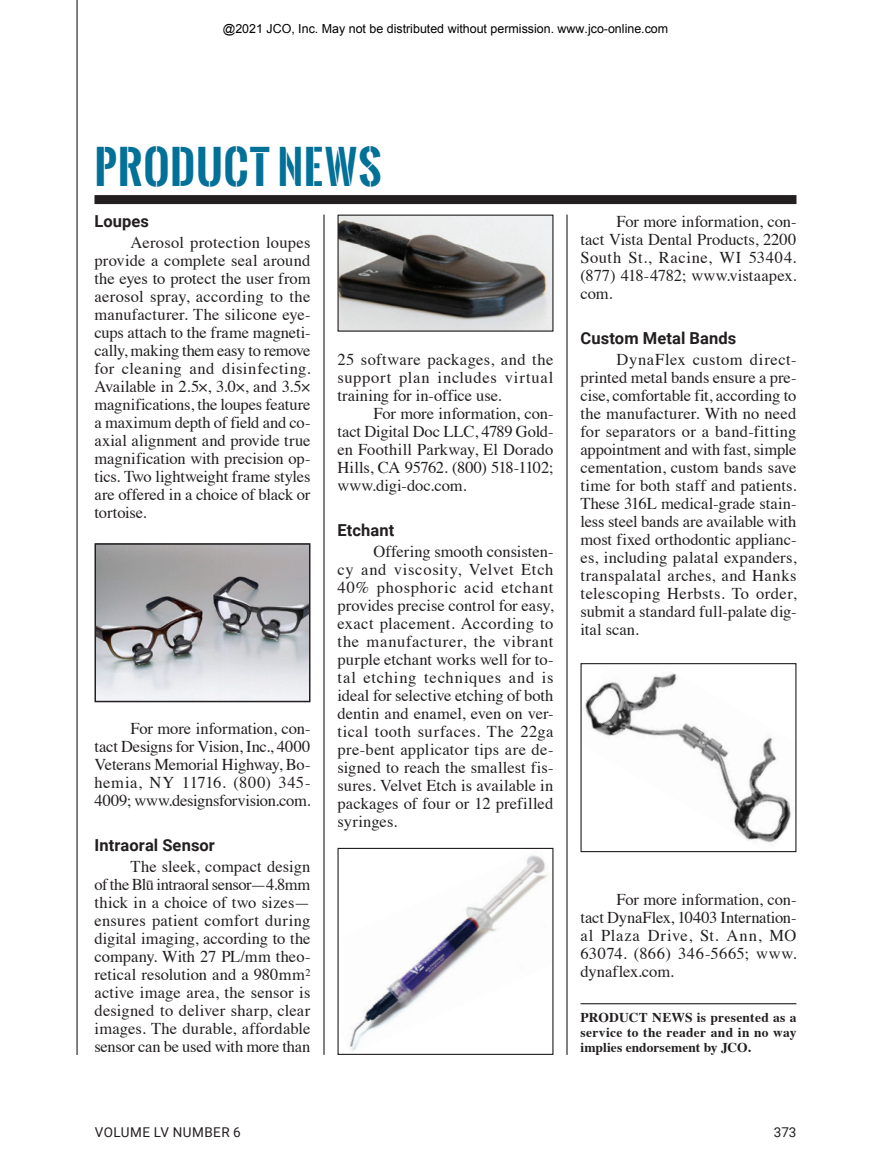
<style>
.page{position:relative;width:891px;height:1175px;background:#fff}
.page>*{position:absolute;margin:0;border:0;box-sizing:border-box;transform-origin:0 0}
.t1{font:700 45px "Oswald Stencil";letter-spacing:.02em;color:#037098}
.t2{font:16.5px/18px "Times";letter-spacing:.005em;color:#231f20;text-align:justify}
.t3{font:700 16.5px "Roboto";letter-spacing:.005em;color:#231f20}
.t4{font:700 13.5px/15px "Times";letter-spacing:.015em;color:#231f20;text-align:justify}
.t5{font:13.5px "Roboto";letter-spacing:.035em;color:#231f20}
.t6{font:12.45px "Arial";color:#000}
</style>
<div class="page">
<hr style="left:580px;top:1003px;width:216px;height:1px;background:#231f20">
<img style="left:340px;top:216px;width:212px;height:114px">
<div style="left:338px;top:214px;width:216px;height:118px;border:1px solid #231f20"></div>
<img style="left:585px;top:673px;width:206px;height:170px">
<div style="left:580px;top:663px;width:216px;height:189px;border:1px solid #231f20"></div>
<img style="left:349px;top:855px;width:199px;height:196px">
<img style="left:97px;top:546px;width:210px;height:153px">
<div style="left:94px;top:543px;width:216px;height:159px;border:2px solid #231f20"></div>
<div style="left:94px;top:195px;width:702px;height:9px;background:#231f20"></div>
<hr style="left:566px;top:214px;width:2px;height:840px;background:#231f20">
<hr style="left:323px;top:214px;width:2px;height:840px;background:#231f20">
<hr style="left:76px;top:0;width:2px;height:1054px;background:#231f20">
<p class="t6" style="left:223px;top:20px;width:447px">@2021 JCO, Inc. May not be distributed without permission. www.jco-online.com</p>
<h1 class="t1" style="left:94px;top:133px;width:289px">PRODUCT NEWS</h1>
<p class="t3" style="left:94px;top:209px;width:56px">Loupes</p>
<p class="t2" style="left:94px;top:232px;width:218px;text-indent:36px">Aerosol protection loupes provide a complete seal around the eyes to protect the user from aerosol spray, according to the manufacturer. The silicone eye&shy;cups attach to the frame magneti&shy;cally, making them easy to remove for cleaning and disinfecting.<br>Available in 2.5×, 3.0×, and 3.5× magnifications, the loupes feature a maximum depth of field and co&shy;axial alignment and provide true magnification with precision op&shy;tics. Two lightweight frame styles are offered in a choice of black or tortoise.</p>
<p class="t2" style="left:337px;top:349px;width:217px">25 software packages, and the support plan includes virtual training for in-office use.</p>
<p class="t2" style="left:337px;top:403px;width:218px;text-indent:36px">For more information, con&shy;tact Digital Doc LLC, 4789 Gold&shy;en Foothill Parkway, El Dorado Hills, CA 95762. (800) 518-1102; www.digi-doc.com.</p>
<p class="t3" style="left:338px;top:518px;width:58px">Etchant</p>
<p class="t2" style="left:338px;top:541px;width:218px;text-indent:36px">Offering smooth consisten&shy;cy and viscosity, Velvet Etch 40% phosphoric acid etchant provides precise control for easy, exact placement. According to the manufacturer, the vibrant purple etchant works well for to&shy;tal etching techniques and is ideal for selective etching of both dentin and enamel, even on ver&shy;tical tooth surfaces. The 22ga pre-bent applicator tips are de&shy;signed to reach the smallest fis&shy;sures. Velvet Etch is available in packages of four or 12 prefilled syringes.</p>
<p class="t2" style="left:94px;top:718px;width:218px;text-indent:36px">For more information, con&shy;tact Designs for Vision, Inc., 4000<br>Veterans Memorial Highway, Bo&shy;hemia, NY 11716. (800) 345- 4009; www.designsforvision.com.</p>
<p class="t3" style="left:94px;top:833px;width:122px">Intraoral Sensor</p>
<p class="t2" style="left:94px;top:856px;width:218px;text-indent:36px">The sleek, compact design of the Blū intraoral sensor—4.8mm thick in a choice of two sizes— ensures patient comfort during digital imaging, according to the company. With 27 PL/mm theo&shy;retical resolution and a 980mm<sup>2 </sup>active image area, the sensor is designed to deliver sharp, clear images. The durable, affordable sensor can be used with more than</p>
<p class="t2" style="left:580px;top:211px;width:218px;text-indent:36px">For more information, con&shy;tact Vista Dental Products, 2200<br>South St., Racine, WI 53404. (877) 418-4782; www.vistaapex. com.</p>
<p class="t3" style="left:580px;top:326px;width:157px">Custom Metal Bands</p>
<p class="t2" style="left:580px;top:349px;width:218px;text-indent:36px">DynaFlex custom direct&shy;printed metal bands ensure a pre&shy;cise, comfortable fit, according to the manufacturer. With no need for separators or a band-fitting appointment and with fast, simple cementation, custom bands save time for both staff and patients.<br>These 316L medical-grade stain&shy;less steel bands are available with most fixed orthodontic applianc&shy;es, including palatal expanders, transpalatal arches, and Hanks telescoping Herbsts. To order, submit a standard full-palate dig&shy;ital scan.</p>
<p class="t2" style="left:580px;top:889px;width:218px;text-indent:36px">For more information, con&shy;tact DynaFlex, 10403 Internation&shy;al Plaza Drive, St. Ann, MO 63074. (866) 346-5665; www. dynaflex.com.</p>
<p class="t4" style="left:580px;top:1008px;width:218px">PRODUCT NEWS is presented as a service to the reader and in no way implies endorsement by JCO.</p>
<p class="t5" style="left:95px;top:1123px;width:148px">VOLUME LV NUMBER 6</p>
<p class="t5" style="left:774px;top:1123px;width:24px">373</p>
</div>
